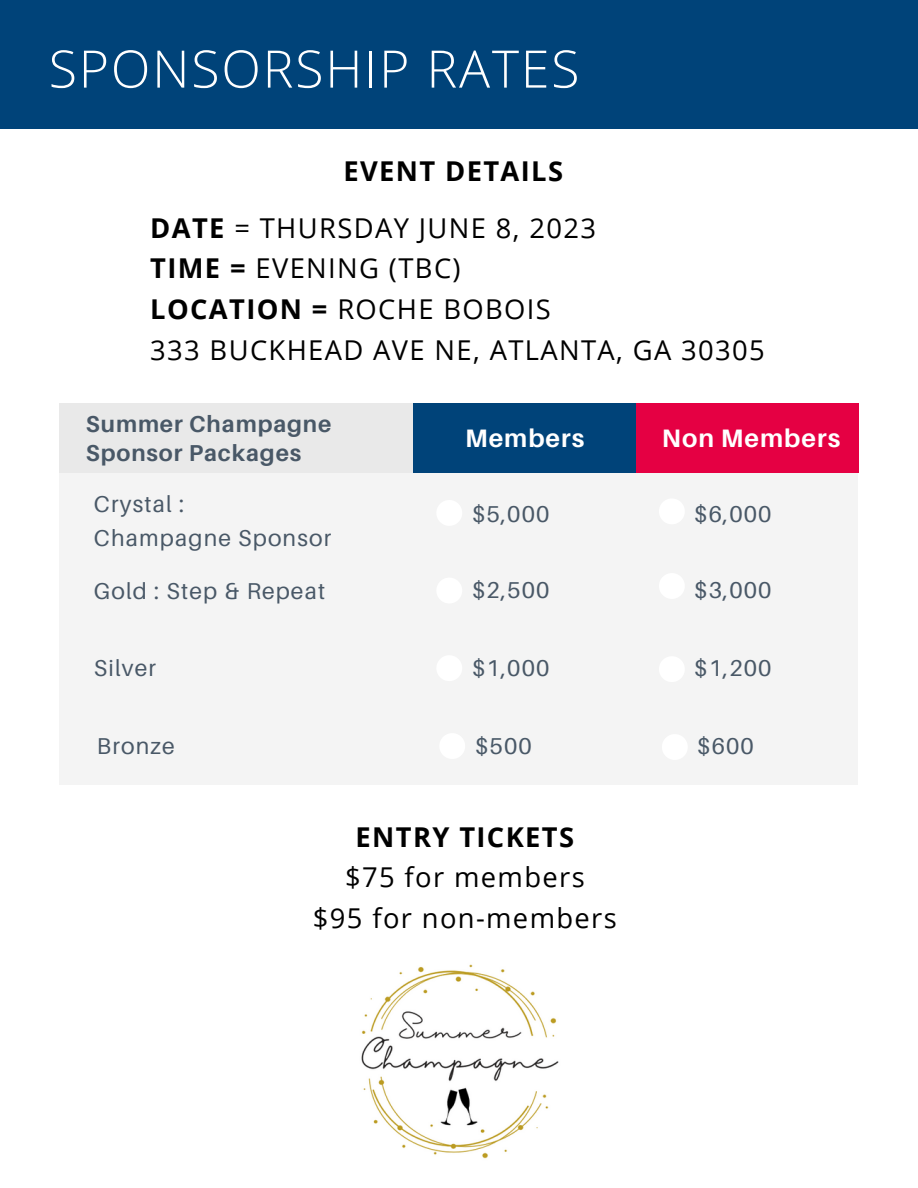
<style>
.page{position:relative;width:918px;height:1188px;background:#fff}
.page>*{position:absolute;margin:0;border:0;box-sizing:border-box;transform-origin:0 0}
.t1{font:300 51.75px "Open Sans";letter-spacing:.035em;color:#fff}
.t2{font:27.3px/40.7px "Open Sans";letter-spacing:.05em;color:#000}
.t3{font:700 27.3px "Open Sans";letter-spacing:.05em;color:#000}
.t4{font:700 25.2px "Aileron";letter-spacing:.04em;color:#fff}
.t5{font:700 23.1px/29.2px "Aileron";letter-spacing:.04em;color:#495867}
.t6{font:22.95px/33.8px "Aileron";letter-spacing:.05em;color:#495867}
.s1{font-weight:700}
</style>
<div class="page">
<div style="left:0;top:0;width:918px;height:128px;background:#004379"></div>
<div style="left:59px;top:403px;width:355px;height:70px;background:#e9e9e9"></div>
<div style="left:413px;top:403px;width:223px;height:70px;background:#004379"></div>
<div style="left:636px;top:403px;width:223px;height:70px;background:#e50043"></div>
<div style="left:59px;top:473px;width:799px;height:78px;background:#f4f4f4"></div>
<div style="left:59px;top:551px;width:799px;height:78px;background:#f4f4f4"></div>
<div style="left:59px;top:629px;width:799px;height:77px;background:#f4f4f4"></div>
<svg style="left:437px;top:656px;width:25px;height:25px"></svg>
<svg style="left:437px;top:578px;width:25px;height:25px"></svg>
<svg style="left:659px;top:574px;width:25px;height:24px"></svg>
<svg style="left:659px;top:657px;width:25px;height:25px"></svg>
<svg style="left:437px;top:500px;width:25px;height:25px"></svg>
<svg style="left:659px;top:499px;width:25px;height:25px"></svg>
<div style="left:59px;top:707px;width:799px;height:77px;background:#f4f4f4"></div>
<svg style="left:440px;top:734px;width:25px;height:24px"></svg>
<svg style="left:662px;top:735px;width:25px;height:24px"></svg>
<img style="left:361px;top:964px;width:198px;height:195px">
<h1 class="t1" style="left:49px;top:32px;width:532px">SPONSORSHIP RATES</h1>
<p class="t2" style="left:150px;top:142px;width:447px;line-height:57px;text-indent:193px"><span class="s1">EVENT DETAILS<br>DATE</span> = THURSDAY JUNE 8, 2023</p>
<p class="t2" style="left:150px;top:248px;width:616px"><span class="s1">TIME =</span> EVENING (TBC)<br><span class="s1">LOCATION =</span> ROCHE BOBOIS<br>333 BUCKHEAD AVE NE, ATLANTA, GA 30305</p>
<p class="t5" style="left:86px;top:408px;width:247px">Summer Champagne<br>Sponsor Packages</p>
<p class="t6" style="left:94px;top:487px;width:239px">Crystal :<br>Champagne Sponsor</p>
<p class="t6" style="left:94px;top:574px;width:233px">Gold : Step &amp; Repeat</p>
<p class="t6" style="left:94px;top:650px;width:64px">Silver</p>
<p class="t4" style="left:465px;top:423px;width:121px">Members</p>
<p class="t4" style="left:662px;top:423px;width:180px">Non Members</p>
<p class="t6" style="left:472px;top:496px;width:79px">$5,000</p>
<p class="t6" style="left:694px;top:496px;width:79px">$6,000</p>
<p class="t6" style="left:472px;top:572px;width:79px">$2,500</p>
<p class="t6" style="left:472px;top:650px;width:79px">$1,000</p>
<p class="t6" style="left:694px;top:572px;width:79px">$3,000</p>
<p class="t6" style="left:694px;top:650px;width:79px">$1,200</p>
<p class="t6" style="left:97px;top:728px;width:79px">Bronze</p>
<p class="t6" style="left:475px;top:728px;width:58px">$500</p>
<p class="t6" style="left:697px;top:728px;width:58px">$600</p>
<p class="t3" style="left:356px;top:818px;width:220px">ENTRY TICKETS</p>
<p class="t2" style="left:313px;top:856px;width:305px;text-align:center">$75 for members<br>$95 for non-members</p>
</div>
